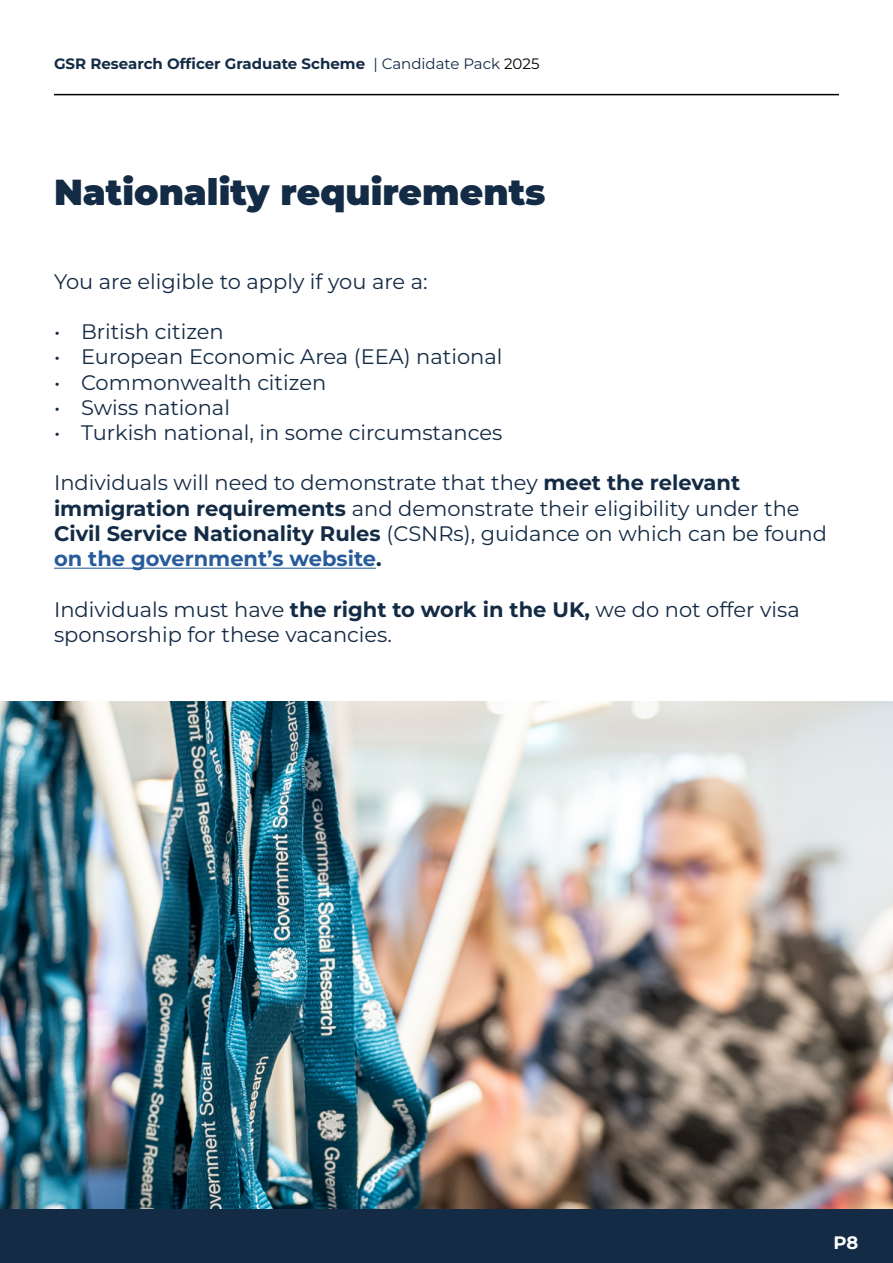
<style>
.page{position:relative;width:893px;height:1263px;background:#fff}
.page>*{position:absolute;margin:0;border:0;box-sizing:border-box;transform-origin:0 0}
.t1{font:900 36px "Montserrat";color:#142b45}
.t2{font:21px/25.2px "Montserrat";color:#142b45}
.t3{font:700 18px "Montserrat";color:#fff}
.t4{font:700 15px "Montserrat";color:#142b45}
.s1{font-weight:400}
.s2{font-weight:400;color:#000}
.s3{font-weight:700}
.s4{font-weight:700;color:#275b9b}
</style>
<div class="page">
<hr style="left:54px;top:94px;width:785px;height:1px;background:#020203">
<div style="left:0;top:1209px;width:893px;height:54px;background:#142b45"></div>
<hr style="left:54px;top:568px;width:322px;height:1px;background:#275b9b">
<img style="left:0;top:701px;width:893px;height:508px">
<p class="t4" style="left:54px;top:53px;width:487px">GSR Research Officer Graduate Scheme <span class="s1">| Candidate Pack</span> <span class="s2">2025</span></p>
<h1 class="t1" style="left:54px;top:165px;width:493px">Nationality requirements</h1>
<p class="t2" style="left:54px;top:268px;width:375px">You are eligible to apply if you are a:</p>
<p class="t2" style="left:54px;top:319px;width:171px">• British citizen</p>
<p class="t2" style="left:54px;top:344px;width:450px">• European Economic Area (EEA) national</p>
<p class="t2" style="left:54px;top:369px;width:274px">• Commonwealth citizen</p>
<p class="t2" style="left:54px;top:394px;width:177px">• Swiss national</p>
<p class="t2" style="left:54px;top:419px;width:450px">• Turkish national, in some circumstances</p>
<p class="t2" style="left:54px;top:470px;width:774px">Individuals will need to demonstrate that they <span class="s3">meet the relevant immigration requirements</span> and demonstrate their eligibility under the <span class="s3">Civil Service Nationality Rules</span> (CSNRs), guidance on which can be found <span class="s4">on the government’s website</span><span class="s3">.</span></p>
<p class="t2" style="left:54px;top:596px;width:747px">Individuals must have <span class="s3">the right to work in the UK,</span> we do not offer visa sponsorship for these vacancies.</p>
<p class="t3" style="left:833px;top:1230px;width:26px">P8</p>
</div>
